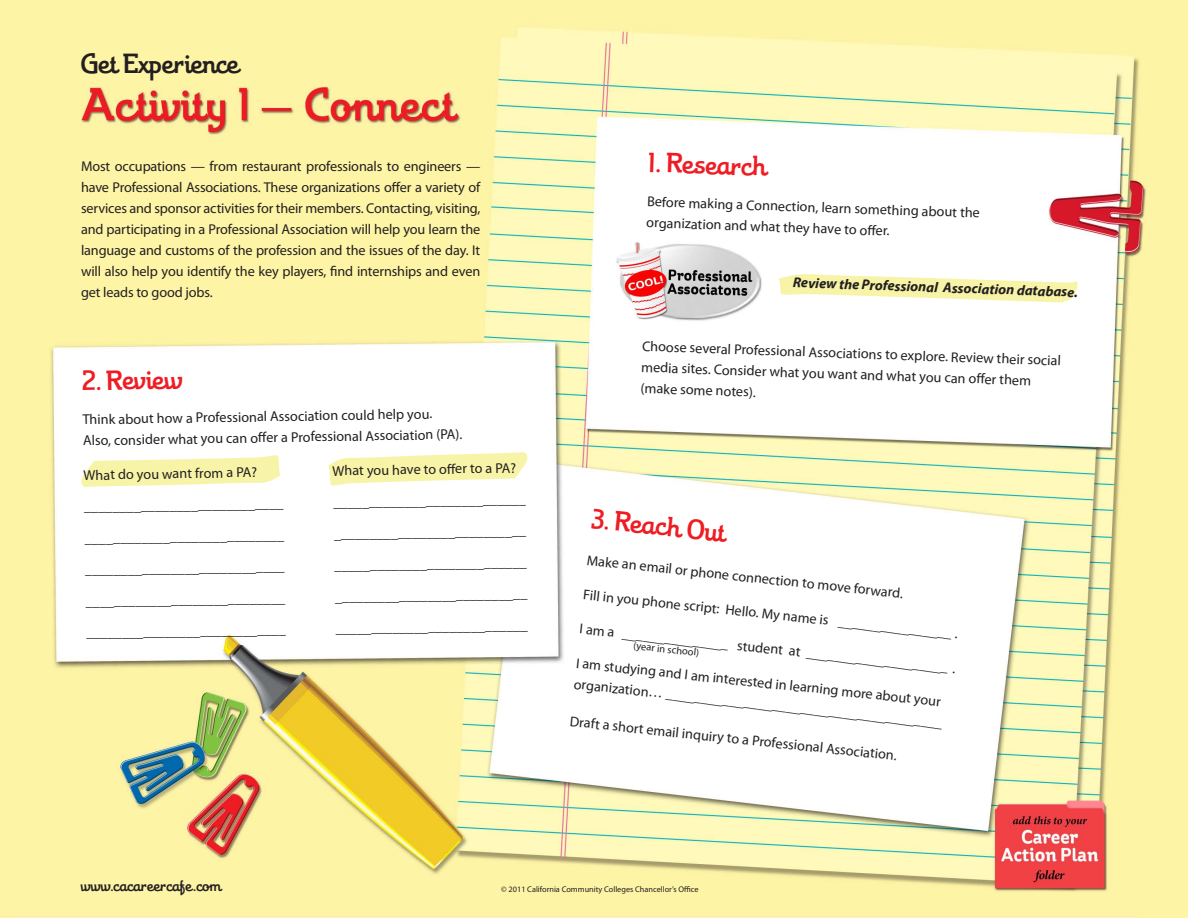
<style>
.page{position:relative;width:1188px;height:918px;background:#fff}
.page>*{position:absolute;margin:0;border:0;box-sizing:border-box;transform-origin:0 0}
.t1{font:27px "Theorem";color:#ee1d23}
.t2{font:27px "Theorem";color:#231f20}
.t3{font:15px "Theorem";letter-spacing:.01em;color:#231f20}
.t4{font:14.25px/21px "Myriad Pro";letter-spacing:-.01em;color:#231f20}
.t5{font:italic 700 14.25px "Myriad Pro";color:#231f20}
.t6{font:10.5px "Myriad Pro";color:#231f20}
.t7{font:8.25px "Myriad Pro";color:#231f20}
</style>
<div class="page">
<img style="left:0;top:0;width:1188px;height:918px">
<svg style="left:779px;top:273px;width:304px;height:30px"></svg>
<svg style="left:329px;top:452px;width:204px;height:36px"></svg>
<svg style="left:76px;top:453px;width:204px;height:34px"></svg>
<p class="t2" style="left:81px;top:48px;width:159px">Get Experience</p>
<p class="t4" style="left:81px;top:155px;width:401px;text-align:justify">Most occupations — from restaurant professionals to engineers — have Professional Associations. These organizations offer a variety of services and sponsor activities for their members. Contacting, visiting, and participating in a Professional Association will help you learn the language and customs of the profession and the issues of the day. It will also help you identify the key players, find internships and even get leads to good jobs.</p>
<p class="t1" style="left:82px;top:364px;width:103px;rotate:-1deg">2. Review</p>
<p class="t4" style="left:82px;top:409px;width:381px;rotate:-1deg">Think about how a Professional Association could help you.<br>Also, consider what you can off er a Professional Association (PA).</p>
<p class="t4" style="left:83px;top:464px;width:175px;rotate:-1deg">What do you want from a PA?</p>
<p class="t4" style="left:332px;top:460px;width:185px;rotate:-1deg">What you have to off er to a PA?</p>
<p class="t4" style="left:84px;top:496px;width:201px;rotate:-1deg">____________________________</p>
<p class="t4" style="left:333px;top:492px;width:194px;rotate:-1deg">___________________________</p>
<p class="t4" style="left:84px;top:527px;width:201px;rotate:-1deg">____________________________</p>
<p class="t4" style="left:334px;top:523px;width:194px;rotate:-1deg">___________________________</p>
<p class="t4" style="left:85px;top:559px;width:201px;rotate:-1deg">____________________________</p>
<p class="t4" style="left:334px;top:555px;width:194px;rotate:-1deg">___________________________</p>
<p class="t4" style="left:86px;top:590px;width:201px;rotate:-1deg">____________________________</p>
<p class="t4" style="left:335px;top:586px;width:194px;rotate:-1deg">___________________________</p>
<p class="t4" style="left:86px;top:622px;width:201px;rotate:-1deg">____________________________</p>
<p class="t4" style="left:335px;top:618px;width:194px;rotate:-1deg">___________________________</p>
<p class="t1" style="left:649px;top:146px;width:120px;rotate:2deg">1. Research</p>
<p class="t4" style="left:648px;top:191px;width:334px;rotate:2deg">Before making a Connection, learn something about the organization and what they have to off er.</p>
<p class="t5" style="left:793px;top:273px;width:287px;rotate:2deg">Review the Professional Association database.</p>
<p class="t4" style="left:643px;top:335px;width:421px;rotate:2deg">Choose several Professional Associations to explore. Review their social media sites. Consider what you want and what you can off er them</p>
<p class="t4" style="left:641px;top:377px;width:117px;rotate:2deg">(make some notes).</p>
<p class="t1" style="left:593px;top:502px;width:137px;rotate:6deg">3. Reach Out</p>
<p class="t4" style="left:588px;top:549px;width:319px;rotate:6deg">Make an email or phone connection to move forward.</p>
<p class="t4" style="left:585px;top:584px;width:378px;rotate:6deg">Fill in you phone script: Hello. My name is ________________ .</p>
<p class="t4" style="left:581px;top:618px;width:380px;rotate:6deg">I am a _______________ student at ____________________ .</p>
<p class="t6" style="left:634px;top:639px;width:67px;rotate:6deg">(year in school)</p>
<p class="t4" style="left:577px;top:652px;width:372px;rotate:6deg">I am studying and I am interested in learning more about your organization… _______________________________________</p>
<p class="t4" style="left:571px;top:710px;width:330px;rotate:6deg">Draft a short email inquiry to a Professional Association.</p>
<p class="t3" style="left:81px;top:876px;width:142px">www.cacareercafe.com</p>
<p class="t7" style="left:501px;top:884px;width:199px">© 2011 California Community Colleges Chancellor’s Office</p>
</div>
